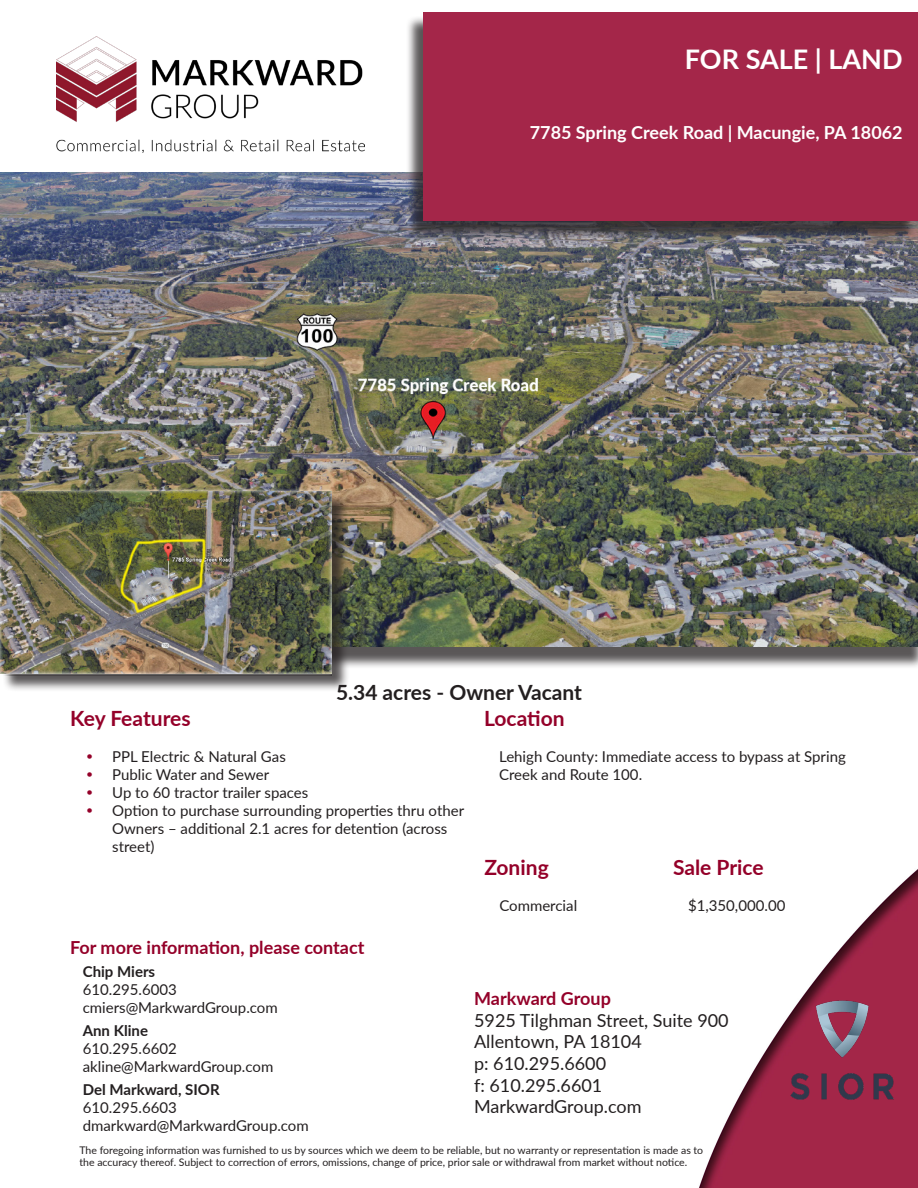
<style>
.page{position:relative;width:918px;height:1188px;background:#fff}
.page>*{position:absolute;margin:0;border:0;box-sizing:border-box;transform-origin:0 0}
.t1{font:700 27px "Lato";color:#fff}
.t2{font:700 21px "Lato";color:#940029}
.t3{font:700 21px "Lato";color:#231f20}
.t4{font:18px "Lato";color:#231f20}
.t5{font:700 18px "Lato";color:#940029}
.t6{font:700 18px "Lato";color:#fff}
.t7{font:15px/18px "Lato";color:#231f20}
.t8{font:700 15px "Lato";color:#231f20}
.t9{font:10.5px/12.6px "Lato";color:#231f20}
.s1{font-family:"Century Gothic";color:#940029}
</style>
<div class="page">
<img style="left:699px;top:869px;width:219px;height:319px">
<img style="left:787px;top:997px;width:111px;height:107px">
<img style="left:56px;top:37px;width:308px;height:115px">
<div style="left:0;top:179px;width:918px;height:490px;background:#231f20;opacity:.75"></div>
<img style="left:0;top:173px;width:918px;height:473px">
<div style="left:405px;top:15px;width:512px;height:225px;background:#231f20;opacity:.75"></div>
<div style="left:423px;top:12px;width:495px;height:209px;background:#a42649"></div>
<div style="left:2px;top:493px;width:348px;height:199px;background:#231f20;opacity:.75"></div>
<div style="left:0;top:488px;width:331px;height:188px;background:#fff;opacity:.75"></div>
<div style="left:0;top:490px;width:331px;height:184px;background:#fff;opacity:.75"></div>
<p class="t1" style="left:685px;top:40px;width:219px">FOR SALE | LAND</p>
<p class="t6" style="left:530px;top:119px;width:374px">7785 Spring Creek Road | Macungie, PA 18062</p>
<p class="t3" style="left:336px;top:677px;width:247px">5.34 acres - Owner Vacant</p>
<p class="t2" style="left:70px;top:703px;width:122px">Key Features</p>
<p class="t7" style="left:85px;top:747px;width:202px"><span class="s1">•</span> PPL Electric &amp; Natural Gas</p>
<p class="t7" style="left:85px;top:765px;width:185px"><span class="s1">•</span> Public Water and Sewer</p>
<p class="t7" style="left:85px;top:783px;width:225px"><span class="s1">•</span> Up to 60 tractor trailer spaces</p>
<p class="t7" style="left:112px;top:801px;width:353px;text-indent:-27px"><span class="s1">•</span> Option to purchase surrounding properties thru other<br>Owners – additional 2.1 acres for detention (across street)</p>
<p class="t2" style="left:484px;top:703px;width:82px">Location</p>
<p class="t7" style="left:499px;top:747px;width:348px">Lehigh County: Immediate access to bypass at Spring<br>Creek and Route 100.</p>
<p class="t2" style="left:484px;top:851px;width:66px">Zoning</p>
<p class="t7" style="left:499px;top:895px;width:79px">Commercial</p>
<p class="t2" style="left:673px;top:851px;width:92px">Sale Price</p>
<p class="t7" style="left:688px;top:895px;width:99px">$1,350,000.00</p>
<p class="t5" style="left:70px;top:934px;width:296px">For more information, please contact</p>
<p class="t8" style="left:83px;top:960px;width:74px">Chip Miers</p>
<p class="t7" style="left:83px;top:979px;width:96px">610.295.6003</p>
<p class="t7" style="left:83px;top:997px;width:196px">cmiers@MarkwardGroup.com</p>
<p class="t8" style="left:83px;top:1019px;width:67px">Ann Kline</p>
<p class="t7" style="left:83px;top:1039px;width:96px">610.295.6602</p>
<p class="t7" style="left:83px;top:1057px;width:192px">akline@MarkwardGroup.com</p>
<p class="t8" style="left:83px;top:1078px;width:138px">Del Markward, SIOR</p>
<p class="t7" style="left:83px;top:1098px;width:96px">610.295.6603</p>
<p class="t7" style="left:83px;top:1116px;width:228px">dmarkward@MarkwardGroup.com</p>
<p class="t5" style="left:474px;top:985px;width:138px">Markward Group</p>
<p class="t4" style="left:474px;top:1007px;width:256px">5925 Tilghman Street, Suite 900</p>
<p class="t4" style="left:474px;top:1029px;width:169px">Allentown, PA 18104</p>
<p class="t4" style="left:474px;top:1050px;width:134px">p: 610.295.6600</p>
<p class="t4" style="left:474px;top:1072px;width:130px">f: 610.295.6601</p>
<p class="t4" style="left:474px;top:1094px;width:169px">MarkwardGroup.com</p>
<p class="t9" style="left:80px;top:1143px;width:625px">The foregoing information was furnished to us by sources which we deem to be reliable, but no warranty or representation is made as to the accuracy thereof. Subject to correction of errors, omissions, change of price, prior sale or withdrawal from market without notice.</p>
</div>
